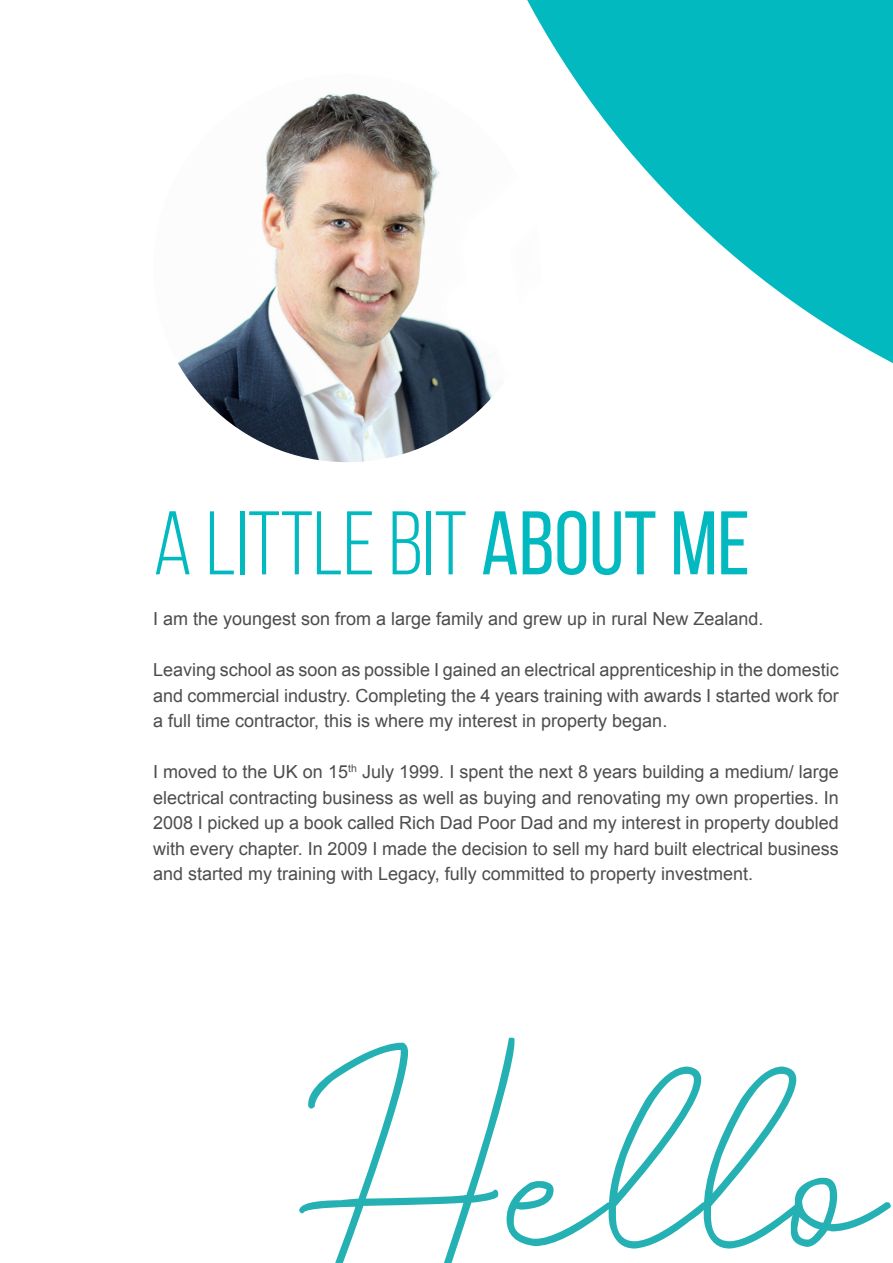
<style>
.page{position:relative;width:893px;height:1263px;background:#fff}
.page>*{position:absolute;margin:0;border:0;box-sizing:border-box;transform-origin:0 0}
.t1{font:241.8px "Andalusia";letter-spacing:.01em;color:#25b1b3}
.t2{font:90px "Bebas Neue";color:#03b9c0}
.t3{font:18px/25.5px "Arial";color:#4d4d4c;text-align:justify}
.s1{font-style:inherit}
</style>
<div class="page">
<img style="left:153px;top:74px;width:388px;height:388px;border-radius:194px">
<svg style="left:425px;top:0;width:468px;height:446px"></svg>
<h2 class="t2" style="left:153px;top:495px;width:598px">A little bit <span class="s1">ABOUT ME</span></h2>
<p class="t3" style="left:153px;top:606px;width:612px">I am the youngest son from a large family and grew up in rural New Zealand.</p>
<p class="t3" style="left:153px;top:657px;width:687px">Leaving school as soon as possible I gained an electrical apprenticeship in the domestic and commercial industry. Completing the 4 years training with awards I started work for a full time contractor, this is where my interest in property began.</p>
<p class="t3" style="left:153px;top:759px;width:687px">I moved to the UK on 15<sup>th</sup> July 1999. I spent the next 8 years building a medium/ large electrical contracting business as well as buying and renovating my own properties. In 2008 I picked up a book called Rich Dad Poor Dad and my interest in property doubled with every chapter. In 2009 I made the decision to sell my hard built electrical business and started my training with Legacy, fully committed to property investment.</p>
<h1 class="t1" style="left:296px;top:1016px;width:588px">Hello</h1>
</div>
